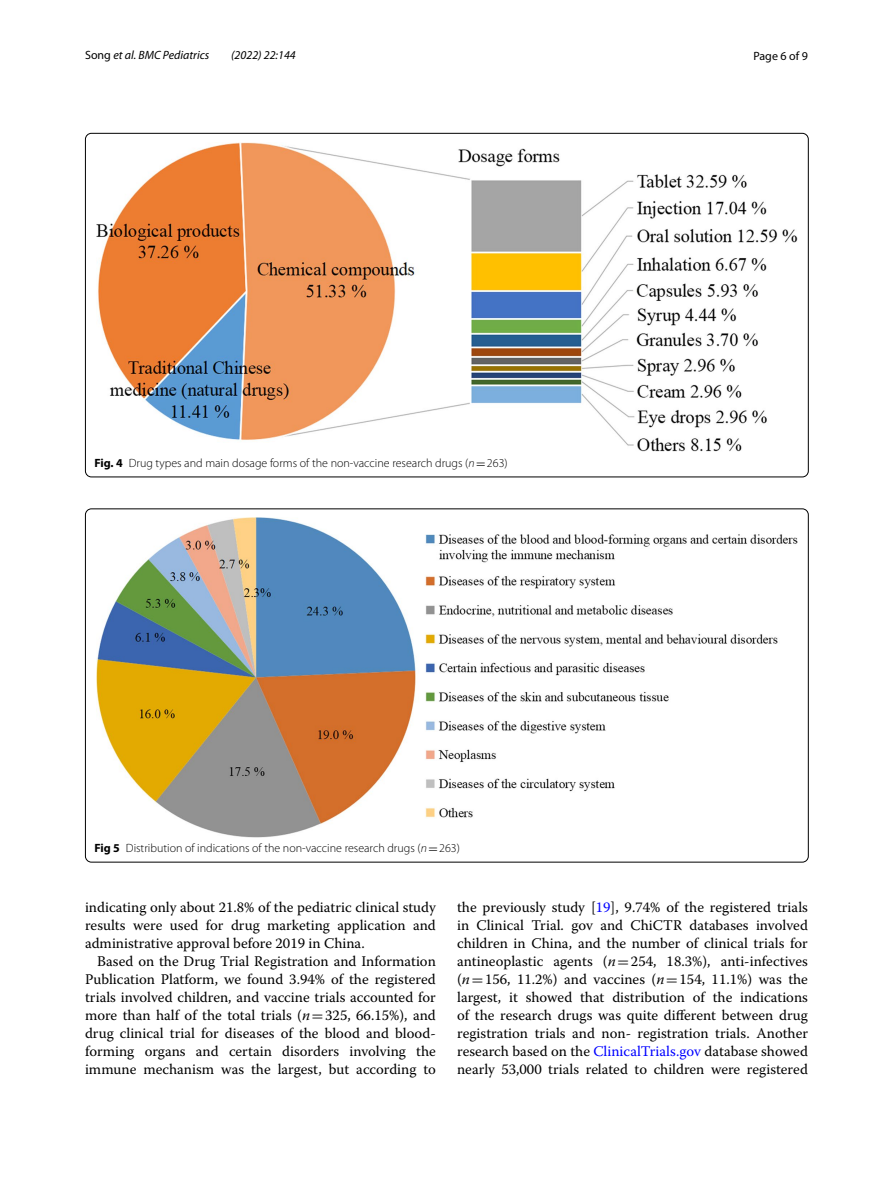
<style>
.page{position:relative;width:893px;height:1187px;background:#fff}
.page>*{position:absolute;margin:0;border:0;box-sizing:border-box;transform-origin:0 0}
.t1{font:14.7px/18px "Warnock Pro";color:#000;text-align:justify}
.t2{font:300 12px "Myriad Pro";color:#000}
.t3{font:italic 12px "Myriad Pro";color:#000}
.t4{font:12px "Myriad Pro";color:#000}
.s1{font-style:normal}
.s2{font-weight:700}
.s3{font-style:italic}
.s4{font-family:"MTSY";font-weight:400}
.s5{font-family:"MTSY"}
.s6{color:#00f}
</style>
<div class="page">
<img style="left:97px;top:142px;width:700px;height:309px">
<img style="left:97px;top:518px;width:700px;height:319px">
<p class="t3" style="left:85px;top:48px;width:126px"><span class="s1">Song</span> et al. BMC Pediatrics</p>
<p class="t3" style="left:231px;top:48px;width:66px">(2022) 22:144</p>
<p class="t4" style="left:753px;top:48px;width:56px">Page 6 of 9</p>
<p class="t2" style="left:94px;top:456px;width:415px"><span class="s2">Fig. 4</span> Drug types and main dosage forms of the non-vaccine research drugs (<span class="s3">n</span><span class="s4">=</span>263)</p>
<p class="t2" style="left:94px;top:841px;width:367px"><span class="s2">Fig 5</span> Distribution of indications of the non-vaccine research drugs (<span class="s3">n</span><span class="s4">=</span>263)</p>
<p class="t1" style="left:85px;top:898px;width:352px">indicating only about 21.8% of the pediatric clinical study results were used for drug marketing application and administrative approval before 2019 in China.</p>
<p class="t1" style="left:85px;top:952px;width:352px;text-indent:12px">Based on the Drug Trial Registration and Information Publication Platform, we found 3.94% of the registered trials involved children, and vaccine trials accounted for more than half of the total trials (<span class="s3">n</span><span class="s5">=</span>325, 66.15%), and drug clinical trial for diseases of the blood and blood&shy;forming organs and certain disorders involving the immune mechanism was the largest, but according to</p>
<p class="t1" style="left:457px;top:898px;width:352px">the previously study [<span class="s6">19</span>], 9.74% of the registered trials in Clinical Trial. gov and ChiCTR databases involved children in China, and the number of clinical trials for antineoplastic agents (<span class="s3">n</span><span class="s5">=</span>254, 18.3%), anti-infectives (<span class="s3">n</span><span class="s5">=</span>156, 11.2%) and vaccines (<span class="s3">n</span><span class="s5">=</span>154, 11.1%) was the largest, it showed that distribution of the indications of the research drugs was quite different between drug registration trials and non- registration trials. Another research based on the <span class="s6">ClinicalTrials.gov</span> database showed nearly 53,000 trials related to children were registered</p>
</div>
